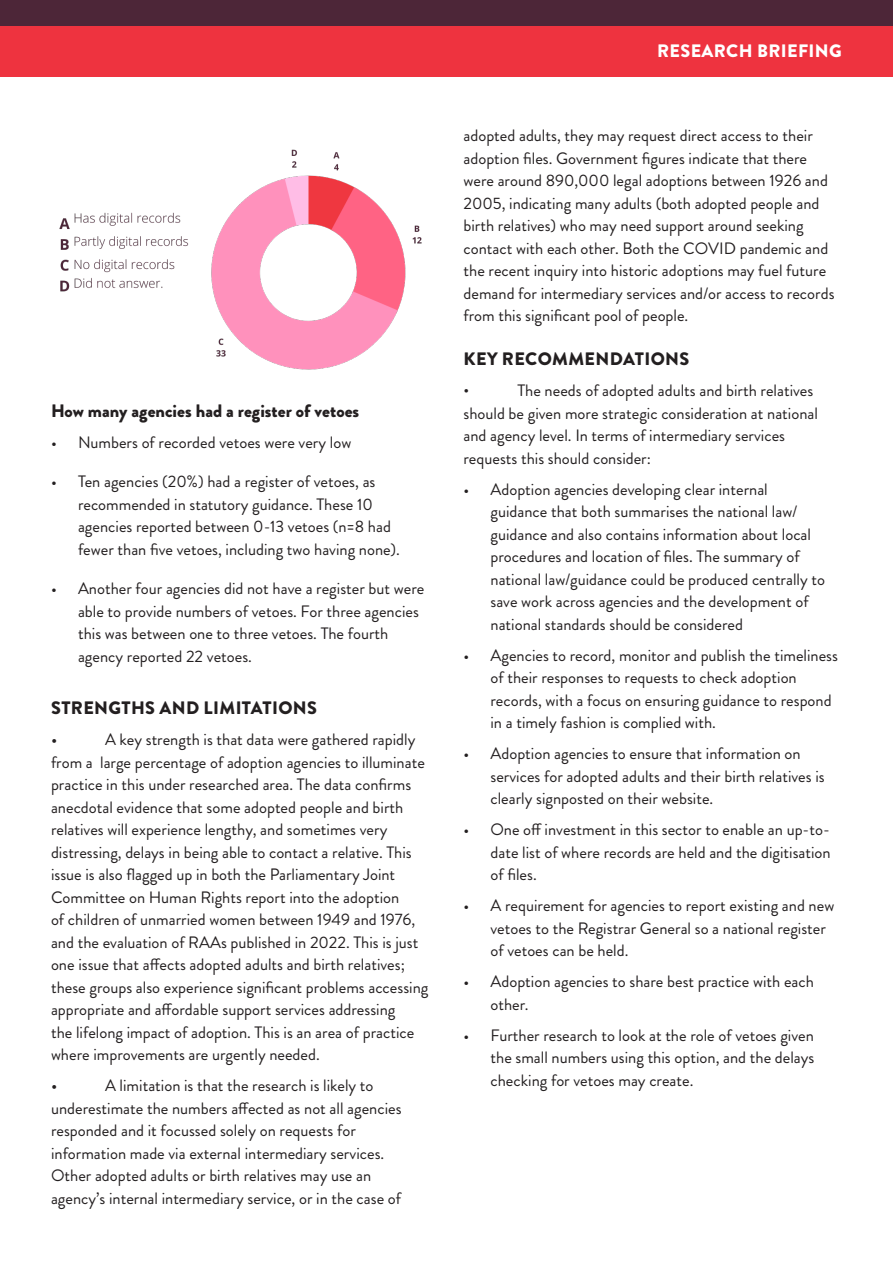
<style>
.page{position:relative;width:893px;height:1263px;background:#fff}
.page>*{position:absolute;margin:0;border:0;box-sizing:border-box;transform-origin:0 0}
.t1{font:900 18px "Brandon Grotesque";letter-spacing:.015em;color:#231f20}
.t2{font:900 18px "Brandon Grotesque";letter-spacing:.02em;color:#fff}
.t3{font:18px "Brandon Grotesque";color:#231f20}
.t4{font:16.5px/22.5px "Brandon Grotesque";color:#231f20}
</style>
<div class="page">
<div style="left:0;top:26px;width:893px;height:51px;background:#ee333f"></div>
<div style="left:0;top:0;width:893px;height:26px;background:#4d2638"></div>
<img style="left:59px;top:149px;width:363px;height:221px">
<p class="t1" style="left:51px;top:398px;width:310px">How many agencies had a register of vetoes</p>
<p class="t4" style="left:51px;top:431px;width:302px">• Numbers of recorded vetoes were very low</p>
<p class="t4" style="left:78px;top:471px;width:323px;text-indent:-27px">• Ten agencies (20%) had a register of vetoes, as recommended in statutory guidance. These 10 agencies reported between 0-13 vetoes (n=8 had fewer than five vetoes, including two having none).</p>
<p class="t4" style="left:78px;top:578px;width:348px;text-indent:-27px">• Another four agencies did not have a register but were able to provide numbers of vetoes. For three agencies this was between one to three vetoes. The fourth agency reported 22 vetoes.</p>
<p class="t1" style="left:51px;top:695px;width:267px">STRENGTHS AND LIMITATIONS</p>
<p class="t3" style="left:51px;top:726px;width:8px">•</p>
<p class="t4" style="left:51px;top:728px;width:379px;text-indent:54px">A key strength is that data were gathered rapidly from a large percentage of adoption agencies to illuminate practice in this under researched area. The data confirms anecdotal evidence that some adopted people and birth relatives will experience lengthy, and sometimes very distressing, delays in being able to contact a relative. This issue is also flagged up in both the Parliamentary Joint Committee on Human Rights report into the adoption<br>of children of unmarried women between 1949 and 1976, and the evaluation of RAAs published in 2022. This is just one issue that affects adopted adults and birth relatives; these groups also experience significant problems accessing appropriate and affordable support services addressing<br>the lifelong impact of adoption. This is an area of practice where improvements are urgently needed.</p>
<p class="t3" style="left:51px;top:1072px;width:8px">•</p>
<p class="t4" style="left:51px;top:1074px;width:352px;text-indent:54px">A limitation is that the research is likely to underestimate the numbers affected as not all agencies responded and it focussed solely on requests for information made via external intermediary services.<br>Other adopted adults or birth relatives may use an agency’s internal intermediary service, or in the case of</p>
<p class="t2" style="left:657px;top:38px;width:186px">RESEARCH BRIEFING</p>
<p class="t4" style="left:463px;top:125px;width:373px">adopted adults, they may request direct access to their adoption files. Government figures indicate that there were around 890,000 legal adoptions between 1926 and 2005, indicating many adults (both adopted people and birth relatives) who may need support around seeking contact with each other. Both the COVID pandemic and the recent inquiry into historic adoptions may fuel future demand for intermediary services and/or access to records from this significant pool of people.</p>
<p class="t1" style="left:464px;top:346px;width:227px">KEY RECOMMENDATIONS</p>
<p class="t4" style="left:463px;top:379px;width:7px">•</p>
<p class="t4" style="left:463px;top:379px;width:356px;text-indent:54px">The needs of adopted adults and birth relatives should be given more strategic consideration at national and agency level. In terms of intermediary services requests this should consider:</p>
<p class="t4" style="left:490px;top:478px;width:336px;text-indent:-27px">• Adoption agencies developing clear internal guidance that both summarises the national law/ guidance and also contains information about local procedures and location of files. The summary of national law/guidance could be produced centrally to save work across agencies and the development of national standards should be considered</p>
<p class="t4" style="left:490px;top:644px;width:349px;text-indent:-27px">• Agencies to record, monitor and publish the timeliness of their responses to requests to check adoption records, with a focus on ensuring guidance to respond in a timely fashion is complied with.</p>
<p class="t4" style="left:490px;top:742px;width:336px;text-indent:-27px">• Adoption agencies to ensure that information on services for adopted adults and their birth relatives is clearly signposted on their website.</p>
<p class="t4" style="left:490px;top:818px;width:342px;text-align:justify;text-indent:-27px">• One off investment in this sector to enable an up-to&shy;date list of where records are held and the digitisation of files.</p>
<p class="t4" style="left:490px;top:894px;width:345px;text-indent:-27px">• A requirement for agencies to report existing and new vetoes to the Registrar General so a national register of vetoes can be held.</p>
<p class="t4" style="left:490px;top:970px;width:325px;text-indent:-27px">• Adoption agencies to share best practice with each other.</p>
<p class="t4" style="left:490px;top:1024px;width:325px;text-align:justify;text-indent:-27px">• Further research to look at the role of vetoes given the small numbers using this option, and the delays checking for vetoes may create.</p>
</div>
